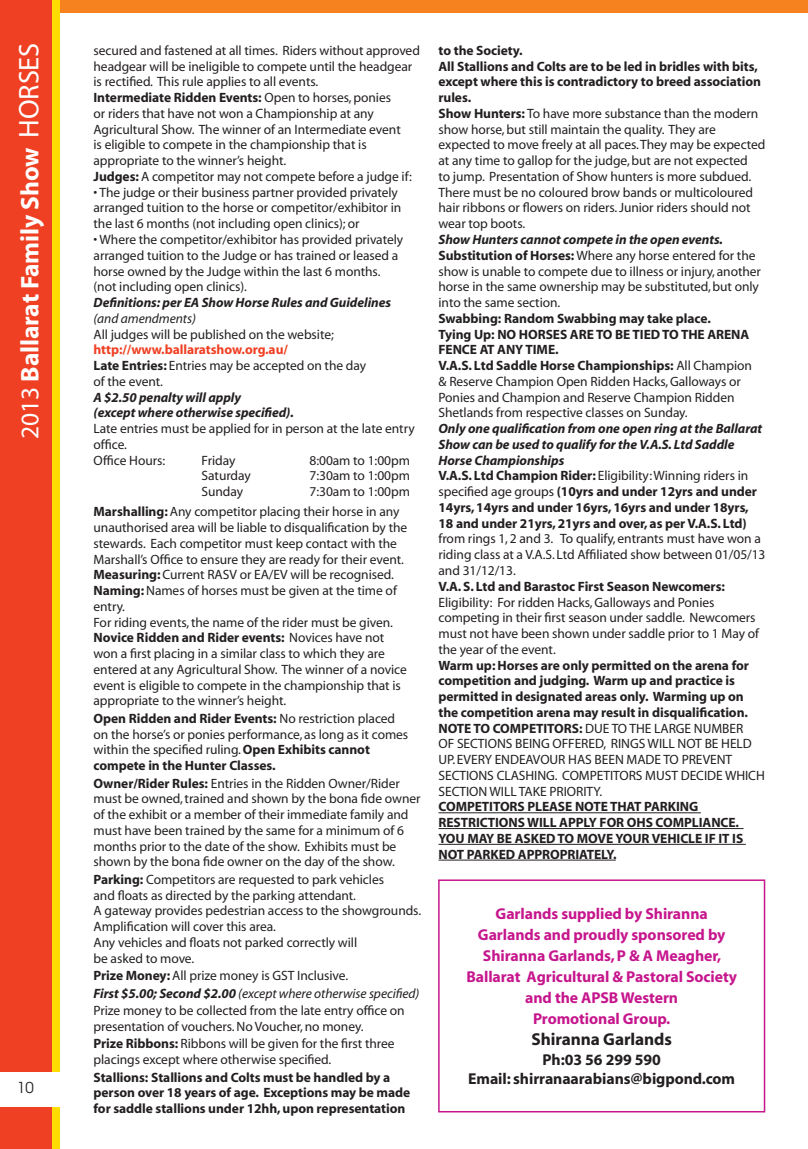
<style>
.page{position:relative;width:808px;height:1149px;background:#fff}
.page>*{position:absolute;margin:0;border:0;box-sizing:border-box;transform-origin:0 0}
.t1{font:700 25.5px "Myriad";letter-spacing:-.005em;color:#fff}
.t2{font:700 17.25px "Myriad";letter-spacing:-.005em;color:#231f20}
.t3{font:700 15.75px/21px "Myriad";letter-spacing:-.005em;color:#c6168d;text-align:center}
.t4{font:700 15.75px/19.5px "Myriad";letter-spacing:-.005em;color:#231f20;text-align:center}
.t5{font:15px "Avant Garde";color:#231f20}
.t6{font:13.5px/15.8px "Myriad";letter-spacing:-.005em;color:#231f20}
.t7{font:700 13.5px/15.8px "Myriad";letter-spacing:-.005em;color:#231f20}
.t8{font:italic 700 13.5px/15.8px "Myriad";letter-spacing:-.005em;color:#231f20}
.t9{font:italic 13.5px "Myriad";letter-spacing:-.005em;color:#231f20}
.s1{font-weight:400}
.s2{font-weight:400;font-size:28.5px}
.s3{font-weight:700}
.s4{font-weight:700;color:#ef4023}
.s5{font-weight:700;font-style:italic}
.s6{font-style:italic}
</style>
<div class="page">
<div style="left:0;top:0;width:808px;height:13px;background:#f5821f"></div>
<div style="left:0;top:0;width:60px;height:1148px;background:linear-gradient(to bottom,#fd0,#ffdd02)"></div>
<div style="left:0;top:0;width:51px;height:1148px;background:#ef4023"></div>
<div style="left:0;top:1071px;width:60px;height:35px;background:#fff"></div>
<hr style="left:438px;top:812px;width:263px;height:1px;background:#231f20">
<hr style="left:438px;top:828px;width:305px;height:1px;background:#231f20">
<hr style="left:438px;top:843px;width:308px;height:1px;background:#231f20">
<hr style="left:438px;top:859px;width:178px;height:1px;background:#231f20">
<div style="left:438px;top:879px;width:327px;height:233px;border:2px solid #c6168d"></div>
<h1 class="t1" style="left:20px;top:438px;width:397px;rotate:-90deg"><span class="s1">2013</span> Ballarat Family Show <span class="s2">HORSES</span></h1>
<p class="t5" style="left:17px;top:1081px;width:18px">10</p>
<p class="t6" style="left:94px;top:43px;width:328px">secured and fastened at all times. Riders without approved headgear will be ineligible to compete until the headgear is rectified. This rule applies to all events.<br><span class="s3">Intermediate Ridden Events:</span> Open to horses, ponies<br>or riders that have not won a Championship at any Agricultural Show. The winner of an Intermediate event<br>is eligible to compete in the championship that is appropriate to the winner’s height.<br><span class="s3">Judges:</span> A competitor may not compete before a judge if:</p>
<p class="t6" style="left:94px;top:185px;width:309px">• The judge or their business partner provided privately arranged tuition to the horse or competitor/exhibitor in the last 6 months (not including open clinics); or</p>
<p class="t6" style="left:94px;top:232px;width:311px">• Where the competitor/exhibitor has provided privately arranged tuition to the Judge or has trained or leased a horse owned by the Judge within the last 6 months. (not including open clinics).</p>
<p class="t8" style="left:94px;top:295px;width:299px">Definitions: per EA Show Horse Rules and Guidelines</p>
<p class="t9" style="left:94px;top:313px;width:104px">(and amendments)</p>
<p class="t6" style="left:94px;top:327px;width:242px">All judges will be published on the website;</p>
<p class="t6" style="left:94px;top:343px;width:274px"><span class="s4">http://www.ballaratshow.org.au/<br></span><span class="s3">Late Entries:</span> Entries may be accepted on the day of the event.</p>
<p class="t8" style="left:94px;top:390px;width:202px">A $2.50 penalty will apply<br>(except where otherwise specified).</p>
<p class="t6" style="left:94px;top:421px;width:323px">Late entries must be applied for in person at the late entry office.<br>Office Hours:</p>
<p class="t6" style="left:202px;top:453px;width:35px">Friday</p>
<p class="t6" style="left:310px;top:453px;width:102px">8:00am to 1:00pm</p>
<p class="t6" style="left:202px;top:469px;width:51px">Saturday</p>
<p class="t6" style="left:310px;top:469px;width:102px">7:30am to 1:00pm</p>
<p class="t6" style="left:202px;top:484px;width:43px">Sunday</p>
<p class="t6" style="left:94px;top:482px;width:318px;line-height:20px;text-indent:216px">7:30am to 1:00pm<br><span class="s3">Marshalling:</span> Any competitor placing their horse in any</p>
<p class="t6" style="left:94px;top:520px;width:315px">unauthorised area will be liable to disqualification by the stewards. Each competitor must keep contact with the Marshall’s Office to ensure they are ready for their event.<br><span class="s3">Measuring:</span> Current RASV or EA/EV will be recognised.<br><span class="s3">Naming:</span> Names of horses must be given at the time of entry.<br>For riding events, the name of the rider must be given.<br><span class="s3">Novice Ridden and Rider events:</span> Novices have not won a first placing in a similar class to which they are entered at any Agricultural Show. The winner of a novice event is eligible to compete in the championship that is appropriate to the winner’s height.</p>
<p class="t6" style="left:94px;top:711px;width:316px"><span class="s3">Open Ridden and Rider Events:</span> No restriction placed on the horse’s or ponies performance, as long as it comes within the specified ruling. <span class="s3">Open Exhibits cannot compete in the Hunter Classes.</span></p>
<p class="t6" style="left:94px;top:776px;width:328px"><span class="s3">Owner/Rider Rules:</span> Entries in the Ridden Owner/Rider must be owned, trained and shown by the bona fide owner of the exhibit or a member of their immediate family and must have been trained by the same for a minimum of 6 months prior to the date of the show. Exhibits must be shown by the bona fide owner on the day of the show.</p>
<p class="t6" style="left:94px;top:872px;width:329px"><span class="s3">Parking:</span> Competitors are requested to park vehicles<br>and floats as directed by the parking attendant.<br>A gateway provides pedestrian access to the showgrounds.<br>Amplification will cover this area.<br>Any vehicles and floats not parked correctly will<br>be asked to move.</p>
<p class="t6" style="left:94px;top:967px;width:327px;line-height:17.4px"><span class="s3">Prize Money:</span> All prize money is GST Inclusive.<br><span class="s5">First $5.00; Second $2.00</span> <span class="s6">(except where otherwise specified)<br></span>Prize money to be collected from the late entry office on</p>
<p class="t6" style="left:94px;top:1018px;width:303px;line-height:17.4px">presentation of vouchers. No Voucher, no money.<br><span class="s3">Prize Ribbons:</span> Ribbons will be given for the first three</p>
<p class="t6" style="left:94px;top:1052px;width:239px">placings except where otherwise specified.</p>
<p class="t7" style="left:94px;top:1069px;width:318px">Stallions: Stallions and Colts must be handled by a person over 18 years of age. Exceptions may be made for saddle stallions under 12hh, upon representation</p>
<p class="t6" style="left:438px;top:43px;width:328px"><span class="s3">to the Society.<br>All Stallions and Colts are to be led in bridles with bits, except where this is contradictory to breed association rules.<br>Show Hunters:</span> To have more substance than the modern show horse, but still maintain the quality. They are expected to move freely at all paces. They may be expected at any time to gallop for the judge, but are not expected<br>to jump. Presentation of Show hunters is more subdued.<br>There must be no coloured brow bands or multicoloured hair ribbons or flowers on riders. Junior riders should not wear top boots.</p>
<p class="t6" style="left:438px;top:232px;width:324px"><span class="s5">Show Hunters cannot compete in the open events.<br></span><span class="s3">Substitution of Horses:</span> Where any horse entered for the show is unable to compete due to illness or injury, another horse in the same ownership may be substituted, but only into the same section.</p>
<p class="t6" style="left:438px;top:311px;width:315px"><span class="s3">Swabbing: Random Swabbing may take place.<br>Tying Up: NO HORSES ARE TO BE TIED TO THE ARENA FENCE AT ANY TIME.<br>V.A.S. Ltd Saddle Horse Championships:</span> All Champion &amp; Reserve Champion Open Ridden Hacks, Galloways or Ponies and Champion and Reserve Champion Ridden Shetlands from respective classes on Sunday.</p>
<p class="t7" style="left:438px;top:421px;width:325px"><span class="s6">Only one qualification from one open ring at the Ballarat Show can be used to qualify for the V.A.S. Ltd Saddle Horse Championships<br></span>V.A.S. Ltd Champion Rider: <span class="s1">Eligibility: Winning riders in specified age groups</span> (10yrs and under 12yrs and under 14yrs, 14yrs and under 16yrs, 16yrs and under 18yrs, 18 and under 21yrs, 21yrs and over, as per V.A.S. Ltd)</p>
<p class="t6" style="left:438px;top:532px;width:329px">from rings 1, 2 and 3. To qualify, entrants must have won a riding class at a V.A.S. Ltd Affiliated show between 01/05/13 and 31/12/13.</p>
<p class="t7" style="left:438px;top:579px;width:288px">V.A. S. Ltd and Barastoc First Season Newcomers:</p>
<p class="t6" style="left:438px;top:595px;width:322px">Eligibility: For ridden Hacks, Galloways and Ponies competing in their first season under saddle. Newcomers must not have been shown under saddle prior to 1 May of the year of the event.</p>
<p class="t7" style="left:438px;top:658px;width:328px">Warm up: Horses are only permitted on the arena for competition and judging. Warm up and practice is permitted in designated areas only. Warming up on the competition arena may result in disqualification.<br>NOTE TO COMPETITORS: <span class="s1">DUE TO THE LARGE NUMBER<br>OF SECTIONS BEING OFFERED, RINGS WILL NOT BE HELD UP. EVERY ENDEAVOUR HAS BEEN MADE TO PREVENT SECTIONS CLASHING. COMPETITORS MUST DECIDE WHICH SECTION WILL TAKE PRIORITY.</span></p>
<p class="t7" style="left:438px;top:799px;width:306px">COMPETITORS PLEASE NOTE THAT PARKING RESTRICTIONS WILL APPLY FOR OHS COMPLIANCE.<br>YOU MAY BE ASKED TO MOVE YOUR VEHICLE IF IT IS NOT PARKED APPROPRIATELY.</p>
<p class="t3" style="left:466px;top:904px;width:272px">Garlands supplied by Shiranna<br>Garlands and proudly sponsored by<br>Shiranna Garlands, P &amp; A Meagher,<br>Ballarat Agricultural &amp; Pastoral Society and the APSB Western<br>Promotional Group.</p>
<p class="t2" style="left:532px;top:1032px;width:142px">Shiranna Garlands</p>
<p class="t4" style="left:468px;top:1050px;width:268px">Ph:03 56 299 590<br>Email: shirranaarabians@bigpond.com</p>
</div>
